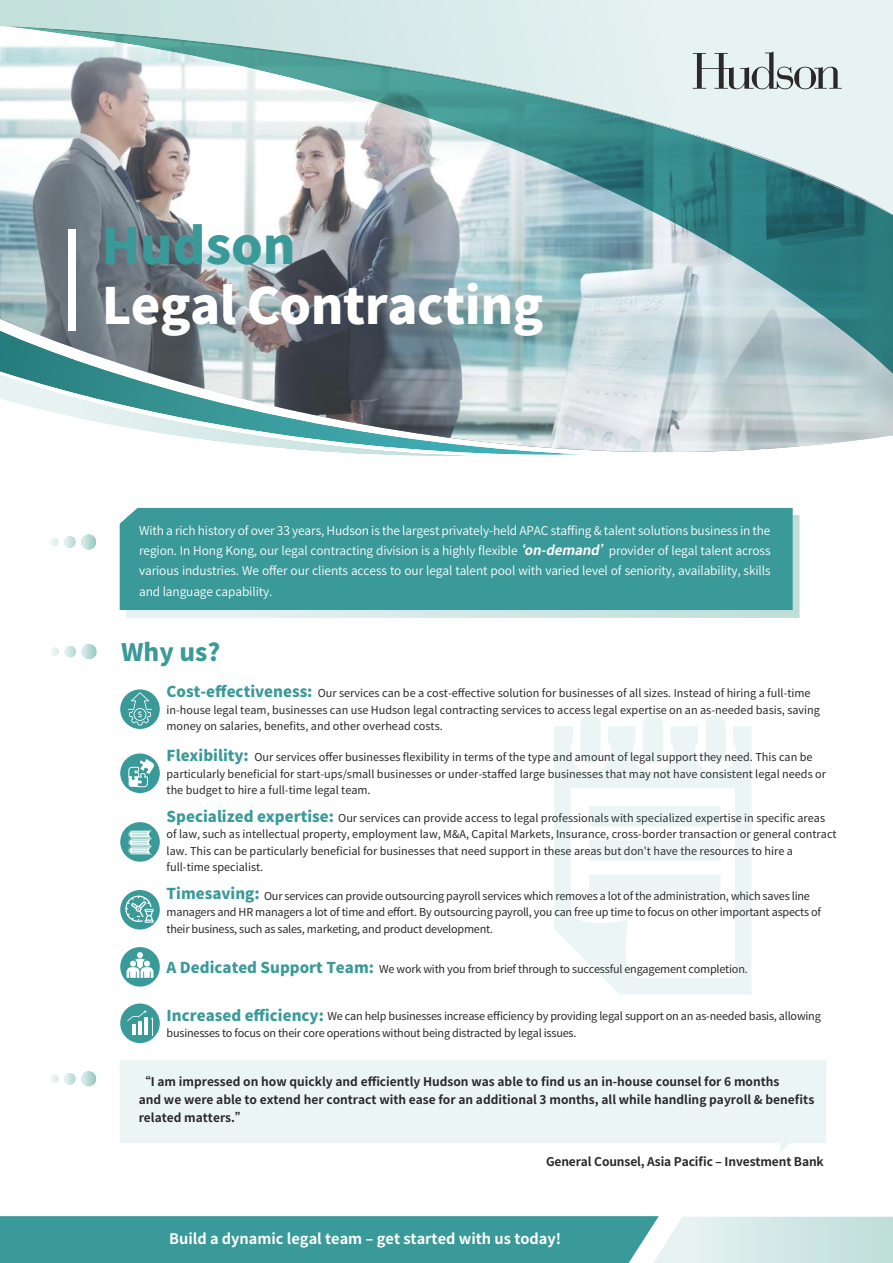
<style>
.page{position:relative;width:893px;height:1263px;background:#fff}
.page>*{position:absolute;margin:0;border:0;box-sizing:border-box;transform-origin:0 0}
.t1{font:800 49.95px "Source Han Sans CN";letter-spacing:-.01em;color:#fff}
.t2{font:800 49.95px "Source Han Sans CN";color:#3a9999}
.t3{font:800 24px "Source Han Sans CN";color:#3a9999}
.t4{font:800 15px "Source Han Sans CN";color:#3a9999}
.t5{font:700 14.55px "Source Han Sans CN";color:#fff}
.t6{font:italic 700 13.35px "Source Han Sans CN";color:#fff}
.t7{font:12px/20.4px "Source Han Sans CN";letter-spacing:-.01em;color:#fff}
.t8{font:700 12px/18px "Source Han Sans CN";color:#2b2829}
.t9{font:10.95px/16.5px "Source Han Sans CN";color:#2b2829}
.t10{font:10.95px/16.5px "Source Han Sans CN";letter-spacing:-.02em;color:#2b2829}
</style>
<div class="page">
<div style="left:120px;top:508px;width:673px;height:102px;background:#3a9999"></div>
<img style="left:138px;top:374px;width:755px;height:134px">
<img style="left:0;top:374px;width:582px;height:81px">
<img style="left:0;top:27px;width:893px;height:347px">
<div style="left:68px;top:229px;width:7px;height:101px;background:#fff"></div>
<div style="left:0;top:1216px;width:659px;height:47px;background:#3a9999"></div>
<svg style="left:50px;top:536px;width:26px;height:12px"></svg>
<img style="left:81px;top:534px;width:15px;height:16px">
<svg style="left:50px;top:646px;width:26px;height:12px"></svg>
<img style="left:81px;top:644px;width:16px;height:15px">
<svg style="left:50px;top:1073px;width:26px;height:12px"></svg>
<img style="left:81px;top:1071px;width:16px;height:16px">
<div style="left:120px;top:689px;width:40px;height:40px;background:#3a9999;border-radius:50%"></div>
<svg style="left:128px;top:692px;width:24px;height:33px"></svg>
<div style="left:120px;top:753px;width:40px;height:40px;background:#3a9999;border-radius:50%"></div>
<svg style="left:128px;top:759px;width:26px;height:28px"></svg>
<div style="left:120px;top:822px;width:40px;height:40px;background:#3a9999;border-radius:50%"></div>
<svg style="left:128px;top:830px;width:24px;height:25px"></svg>
<div style="left:120px;top:890px;width:40px;height:39px;background:#3a9999;border-radius:50%"></div>
<svg style="left:124px;top:895px;width:30px;height:28px"></svg>
<div style="left:120px;top:1003px;width:40px;height:40px;background:#3a9999;border-radius:50%"></div>
<svg style="left:127px;top:1010px;width:26px;height:25px"></svg>
<div style="left:120px;top:947px;width:40px;height:39px;background:#3a9999;border-radius:50%"></div>
<svg style="left:127px;top:952px;width:26px;height:26px"></svg>
<svg style="left:120px;top:1060px;width:706px;height:93px;background:#edf6f6"></svg>
<svg style="left:554px;top:715px;width:198px;height:279px;fill:#eef6f6"></svg>
<h1 class="t2" style="left:102px;top:220px;width:196px">Hudson</h1>
<h1 class="t1" style="left:102px;top:280px;width:443px">Legal Contracting</h1>
<p class="t7" style="left:139px;top:520px;width:633px">With a rich history of over 33 years, Hudson is the largest privately-held APAC staffing &amp; talent solutions business in the region. In Hong Kong, our legal contracting division is a highly flexible</p>
<p class="t6" style="left:511px;top:543px;width:105px">‘on-demand’</p>
<p class="t7" style="left:139px;top:540px;width:633px;text-align:justify;text-indent:470px">provider of legal talent across various industries. We offer our clients access to our legal talent pool with varied level of seniority, availability, skills and language capability.</p>
<h2 class="t3" style="left:121px;top:640px;width:101px">Why us?</h2>
<h3 class="t4" style="left:167px;top:684px;width:147px">Cost-effectiveness:</h3>
<p class="t9" style="left:167px;top:685px;width:655px;text-indent:151px">Our services can be a cost-effective solution for businesses of all sizes. Instead of hiring a full-time in-house legal team, businesses can use Hudson legal contracting services to access legal expertise on an as-needed basis, saving money on salaries, benefits, and other overhead costs.</p>
<p class="t9" style="left:167px;top:749px;width:661px;text-indent:88px">Our services offer businesses flexibility in terms of the type and amount of legal support they need. This can be particularly beneficial for start-ups/small businesses or under-staffed large businesses that may not have consistent legal needs or the budget to hire a full-time legal team.</p>
<p class="t9" style="left:167px;top:809px;width:672px;text-indent:172px">Our services can provide access to legal professionals with specialized expertise in specific areas of law, such as intellectual property, employment law, M&amp;A, Capital Markets, Insurance, cross-border transaction or general contract law. This can be particularly beneficial for businesses that need support in these areas but don't have the resources to hire a full-time specialist.</p>
<p class="t10" style="left:167px;top:887px;width:656px;text-indent:98px">Our services can provide outsourcing payroll services which removes a lot of the administration, which saves line managers and HR managers a lot of time and effort. By outsourcing payroll, you can free up time to focus on other important aspects of their business, such as sales, marketing, and product development.</p>
<h3 class="t4" style="left:167px;top:747px;width:84px">Flexibility:</h3>
<h3 class="t4" style="left:167px;top:808px;width:169px">Specialized expertise:</h3>
<h3 class="t4" style="left:167px;top:886px;width:95px">Timesaving:</h3>
<h3 class="t4" style="left:167px;top:959px;width:209px">A Dedicated Support Team:</h3>
<p class="t10" style="left:379px;top:960px;width:370px">We work with you from brief through to successful engagement completion.</p>
<h3 class="t4" style="left:167px;top:1007px;width:159px">Increased efficiency:</h3>
<p class="t10" style="left:167px;top:1008px;width:656px;text-indent:161px">We can help businesses increase efficiency by providing legal support on an as-needed basis, allowing businesses to focus on their core operations without being distracted by legal issues.</p>
<p class="t8" style="left:139px;top:1073px;width:677px">“I am impressed on how quickly and efficiently Hudson was able to find us an in-house counsel for 6 months<br>and we were able to extend her contract with ease for an additional 3 months, all while handling payroll &amp; benefits related matters.”</p>
<p class="t8" style="left:546px;top:1153px;width:279px">General Counsel, Asia Pacific ‒ Investment Bank</p>
<h3 class="t5" style="left:169px;top:1231px;width:394px">Build a dynamic legal team ‒ get started with us today!</h3>
</div>
